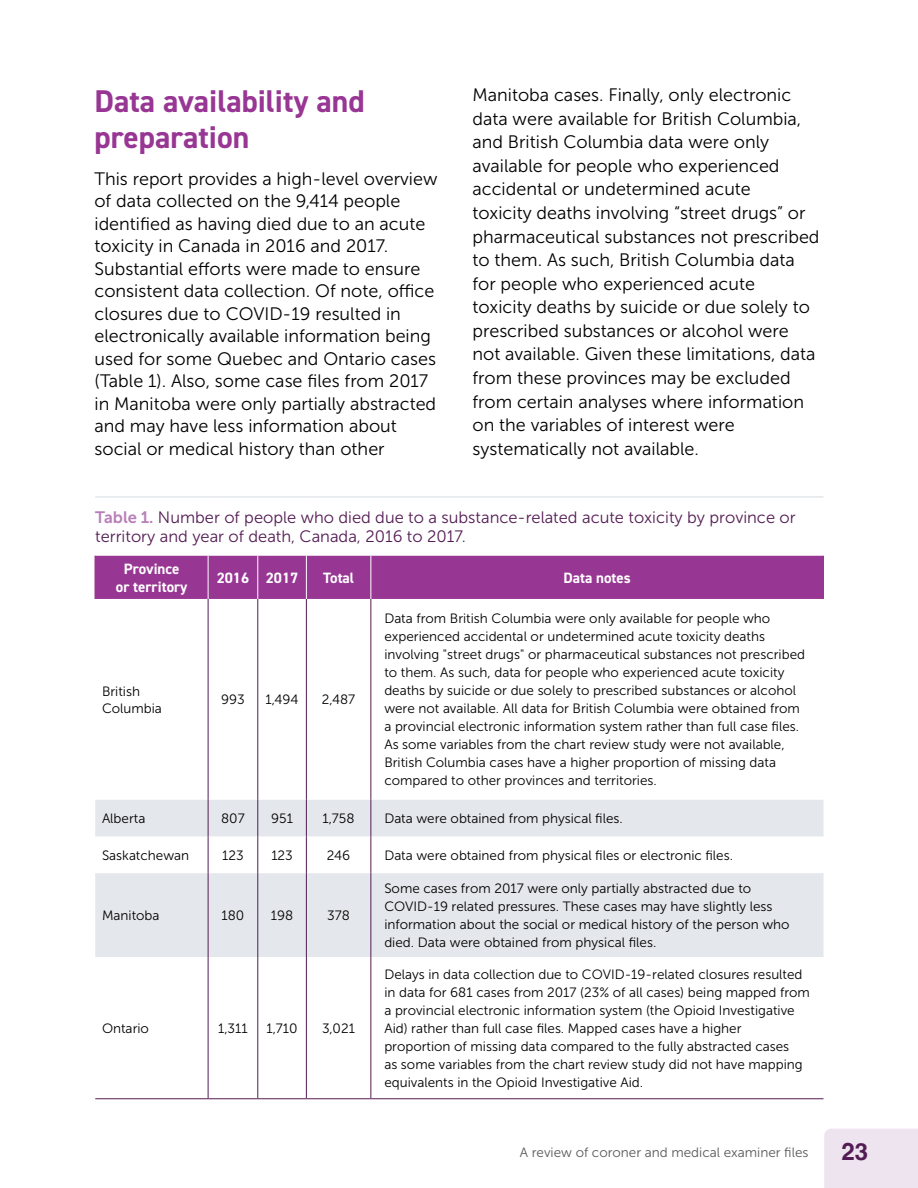
<style>
.page{position:relative;width:918px;height:1188px;background:#fff}
.page>*{position:absolute;margin:0;border:0;box-sizing:border-box;transform-origin:0 0}
.t1{font:700 31.5px/36px "DIN2014";color:#983694}
.t2{font:700 24px "Helvetica";color:#541c54}
.Body_Text{font:18px/23.5px "Museo Sans 300";color:#000}
.Table_Title{font:16.5px/19.5px "Museo Sans 300";color:#541c54}
.Table_Header{font:700 15px/18px "DIN2014";color:#fff;text-align:center}
.Table_Body{font:13.5px/18px "Museo Sans 300";color:#000}
.t3{font:13.5px "Museo Sans 300";color:#58595b}
.s1{font-family:"Museo Sans 700";color:#b880b8}
</style>
<div class="page">
<div style="left:824px;top:1129px;width:94px;height:59px;background:#ede4f0"></div>
<div style="left:96px;top:556px;width:727px;height:43px;background:#983694"></div>
<svg style="left:95px;top:800px;width:729px;height:157px;fill:#e4e7eb"></svg>
<hr style="left:208px;top:599px;width:1px;height:201px;background:#541c54">
<hr style="left:257px;top:599px;width:1px;height:201px;background:#541c54">
<hr style="left:306px;top:599px;width:1px;height:201px;background:#541c54">
<hr style="left:370px;top:599px;width:1px;height:201px;background:#541c54">
<hr style="left:208px;top:800px;width:1px;height:36px;background:#541c54">
<hr style="left:257px;top:800px;width:1px;height:36px;background:#541c54">
<hr style="left:306px;top:800px;width:1px;height:36px;background:#541c54">
<hr style="left:370px;top:800px;width:1px;height:36px;background:#541c54">
<hr style="left:208px;top:836px;width:1px;height:37px;background:#541c54">
<hr style="left:257px;top:836px;width:1px;height:37px;background:#541c54">
<hr style="left:306px;top:836px;width:1px;height:37px;background:#541c54">
<hr style="left:370px;top:836px;width:1px;height:37px;background:#541c54">
<hr style="left:208px;top:873px;width:1px;height:84px;background:#541c54">
<hr style="left:257px;top:873px;width:1px;height:84px;background:#541c54">
<hr style="left:306px;top:873px;width:1px;height:84px;background:#541c54">
<hr style="left:370px;top:873px;width:1px;height:84px;background:#541c54">
<hr style="left:208px;top:957px;width:1px;height:141px;background:#541c54">
<hr style="left:257px;top:957px;width:1px;height:141px;background:#541c54">
<hr style="left:306px;top:957px;width:1px;height:141px;background:#541c54">
<hr style="left:370px;top:957px;width:1px;height:141px;background:#541c54">
<hr style="left:94px;top:556px;width:2px;height:43px;background:#983694">
<hr style="left:95px;top:496px;width:113px;height:2px;background:#e4e7eb">
<hr style="left:208px;top:496px;width:50px;height:2px;background:#e4e7eb">
<hr style="left:258px;top:496px;width:48px;height:2px;background:#e4e7eb">
<hr style="left:306px;top:496px;width:65px;height:2px;background:#e4e7eb">
<hr style="left:371px;top:496px;width:453px;height:2px;background:#e4e7eb">
<hr style="left:208px;top:556px;width:1px;height:43px;background:#fff">
<hr style="left:257px;top:556px;width:1px;height:43px;background:#fff">
<hr style="left:306px;top:556px;width:1px;height:43px;background:#fff">
<hr style="left:370px;top:556px;width:1px;height:43px;background:#fff">
<hr style="left:823px;top:556px;width:1px;height:43px;background:#983694">
<hr style="left:95px;top:1098px;width:113px;height:1px;background:#541c54">
<hr style="left:208px;top:1098px;width:50px;height:1px;background:#541c54">
<hr style="left:258px;top:1098px;width:48px;height:1px;background:#541c54">
<hr style="left:306px;top:1098px;width:65px;height:1px;background:#541c54">
<hr style="left:371px;top:1098px;width:453px;height:1px;background:#541c54">
<h1 class="t1" style="left:94px;top:83px;width:272px">Data availability and preparation</h1>
<p class="Body_Text" style="left:94px;top:167px;width:344px;line-height:22.5px">This report provides a high-level overview of data collected on the 9,414 people identified as having died due to an acute toxicity in Canada in 2016 and 2017.<br>Substantial efforts were made to ensure consistent data collection. Of note, office closures due to COVID-19 resulted in electronically available information being used for some Quebec and Ontario cases (Table 1). Also, some case files from 2017 in Manitoba were only partially abstracted and may have less information about social or medical history than other</p>
<p class="Body_Text" style="left:472px;top:83px;width:349px">Manitoba cases. Finally, only electronic data were available for British Columbia, and British Columbia data were only available for people who experienced accidental or undetermined acute<br>toxicity deaths involving “street drugs” or pharmaceutical substances not prescribed to them. As such, British Columbia data for people who experienced acute<br>toxicity deaths by suicide or due solely to prescribed substances or alcohol were not available. Given these limitations, data from these provinces may be excluded from certain analyses where information on the variables of interest were systematically not available.</p>
<p class="Table_Title" style="left:95px;top:507px;width:702px"><span class="s1">Table 1.</span> Number of people who died due to a substance-related acute toxicity by province or territory and year of death, Canada, 2016 to 2017.</p>
<p class="Table_Header" style="left:116px;top:560px;width:73px">Province or territory</p>
<p class="Table_Header" style="left:217px;top:569px;width:34px">2016</p>
<p class="Table_Header" style="left:266px;top:569px;width:34px">2017</p>
<p class="Table_Header" style="left:323px;top:569px;width:33px">Total</p>
<p class="Table_Header" style="left:564px;top:569px;width:69px">Data notes</p>
<p class="Table_Body" style="left:102px;top:684px;width:61px;line-height:16.2px">British<br>Columbia</p>
<p class="Table_Body" style="left:221px;top:691px;width:25px">993</p>
<p class="Table_Body" style="left:266px;top:691px;width:34px">1,494</p>
<p class="Table_Body" style="left:322px;top:691px;width:35px">2,487</p>
<p class="Table_Body" style="left:384px;top:610px;width:422px">Data from British Columbia were only available for people who experienced accidental or undetermined acute toxicity deaths involving "street drugs" or pharmaceutical substances not prescribed to them. As such, data for people who experienced acute toxicity deaths by suicide or due solely to prescribed substances or alcohol were not available. All data for British Columbia were obtained from a provincial electronic information system rather than full case files.<br>As some variables from the chart review study were not available, British Columbia cases have a higher proportion of missing data compared to other provinces and territories.</p>
<p class="Table_Body" style="left:102px;top:810px;width:45px">Alberta</p>
<p class="Table_Body" style="left:221px;top:810px;width:25px">807</p>
<p class="Table_Body" style="left:271px;top:810px;width:23px">951</p>
<p class="Table_Body" style="left:323px;top:810px;width:34px">1,758</p>
<p class="Table_Body" style="left:384px;top:810px;width:240px">Data were obtained from physical files.</p>
<p class="Table_Body" style="left:102px;top:846px;width:89px">Saskatchewan</p>
<p class="Table_Body" style="left:222px;top:846px;width:23px">123</p>
<p class="Table_Body" style="left:271px;top:846px;width:23px">123</p>
<p class="Table_Body" style="left:327px;top:846px;width:25px">246</p>
<p class="Table_Body" style="left:384px;top:846px;width:350px">Data were obtained from physical files or electronic files.</p>
<p class="Table_Body" style="left:102px;top:907px;width:59px">Manitoba</p>
<p class="Table_Body" style="left:222px;top:907px;width:24px">180</p>
<p class="Table_Body" style="left:271px;top:907px;width:24px">198</p>
<p class="Table_Body" style="left:327px;top:907px;width:24px">378</p>
<p class="Table_Body" style="left:102px;top:1019px;width:49px">Ontario</p>
<p class="Table_Body" style="left:218px;top:1019px;width:31px">1,311</p>
<p class="Table_Body" style="left:267px;top:1019px;width:33px">1,710</p>
<p class="Table_Body" style="left:322px;top:1019px;width:34px">3,021</p>
<p class="Table_Body" style="left:384px;top:880px;width:407px">Some cases from 2017 were only partially abstracted due to COVID-19 related pressures. These cases may have slightly less information about the social or medical history of the person who died. Data were obtained from physical files.</p>
<p class="Table_Body" style="left:384px;top:965px;width:427px">Delays in data collection due to COVID-19-related closures resulted in data for 681 cases from 2017 (23% of all cases) being mapped from a provincial electronic information system (the Opioid Investigative Aid) rather than full case files. Mapped cases have a higher proportion of missing data compared to the fully abstracted cases<br>as some variables from the chart review study did not have mapping equivalents in the Opioid Investigative Aid.</p>
<p class="t3" style="left:520px;top:1145px;width:290px">A review of coroner and medical examiner files</p>
<h2 class="t2" style="left:841px;top:1137px;width:28px">23</h2>
</div>
